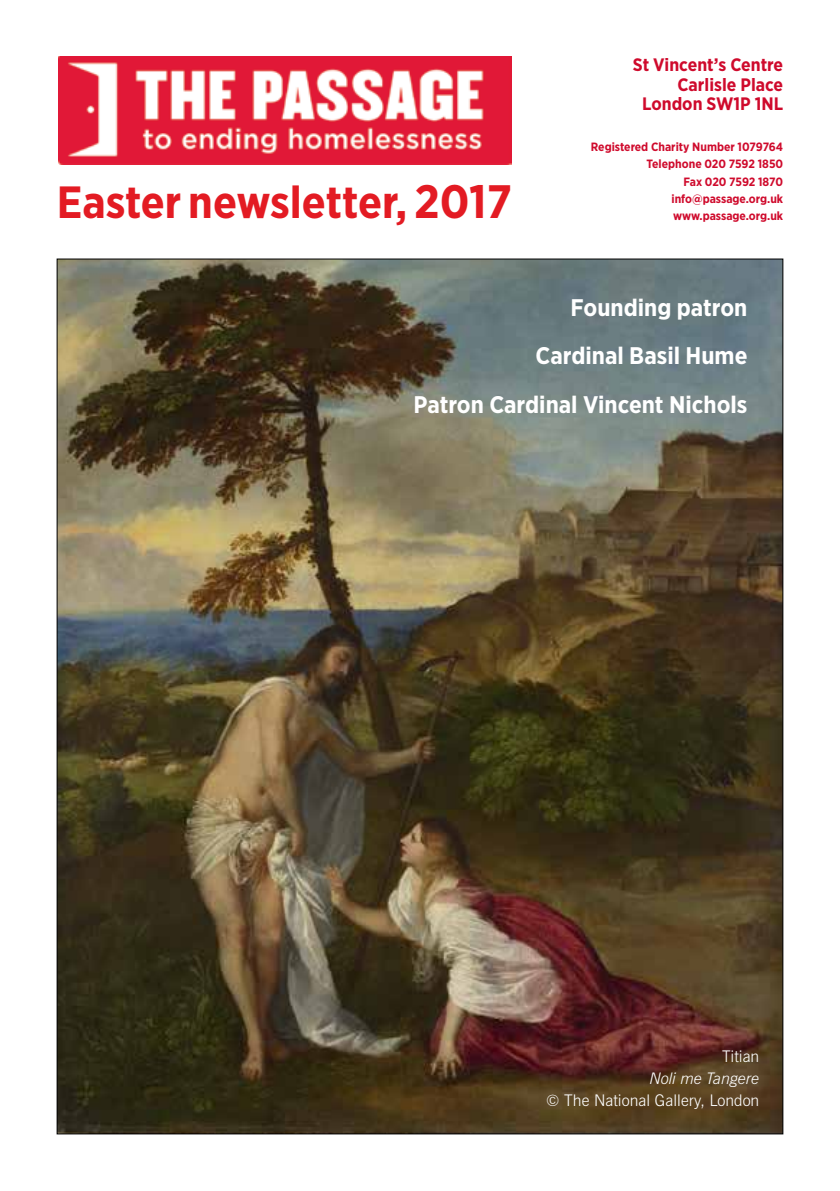
<style>
.page{position:relative;width:840px;height:1191px;background:#fff}
.page>*{position:absolute;margin:0;border:0;box-sizing:border-box;transform-origin:0 0}
.t1{font:700 45px "Gotham Narrow";color:#e31b23}
.t2{font:700 24px/48.8px "Gotham Narrow";color:#fff;text-align:right}
.t3{font:700 18px/19.2px "Gotham Narrow";color:#cf0a2c;text-align:right}
.t4{font:300 16px "News Gothic BT";color:#fff}
.t5{font:italic 300 16px "News Gothic BT";color:#fff}
.t6{font:700 12px/17.2px "Gotham Narrow";color:#cf0a2c;text-align:right}
.s1{font-size:46.8px}
</style>
<div class="page">
<img style="left:59px;top:57px;width:452px;height:107px">
<img style="left:59px;top:261px;width:721px;height:871px">
<h1 class="t1" style="left:57px;top:173px;width:456px">Easter newsletter, <span class="s1">2017</span></h1>
<h3 class="t3" style="left:632px;top:55px;width:152px">St Vincent’s Centre<br>Carlisle Place<br>London SW1P 1NL</h3>
<p class="t6" style="left:590px;top:138px;width:194px">Registered Charity Number 1079764<br>Telephone 020 7592 1850<br>Fax 020 7592 1870 info@passage.org.uk www.passage.org.uk</p>
<h2 class="t2" style="left:413px;top:282px;width:335px">Founding patron<br>Cardinal Basil Hume<br>Patron Cardinal Vincent Nichols</h2>
<h3 class="t4" style="left:721px;top:1047px;width:39px">Titian</h3>
<h3 class="t5" style="left:649px;top:1069px;width:111px">Noli me Tangere</h3>
<h3 class="t4" style="left:546px;top:1091px;width:215px">© The National Gallery, London</h3>
</div>
